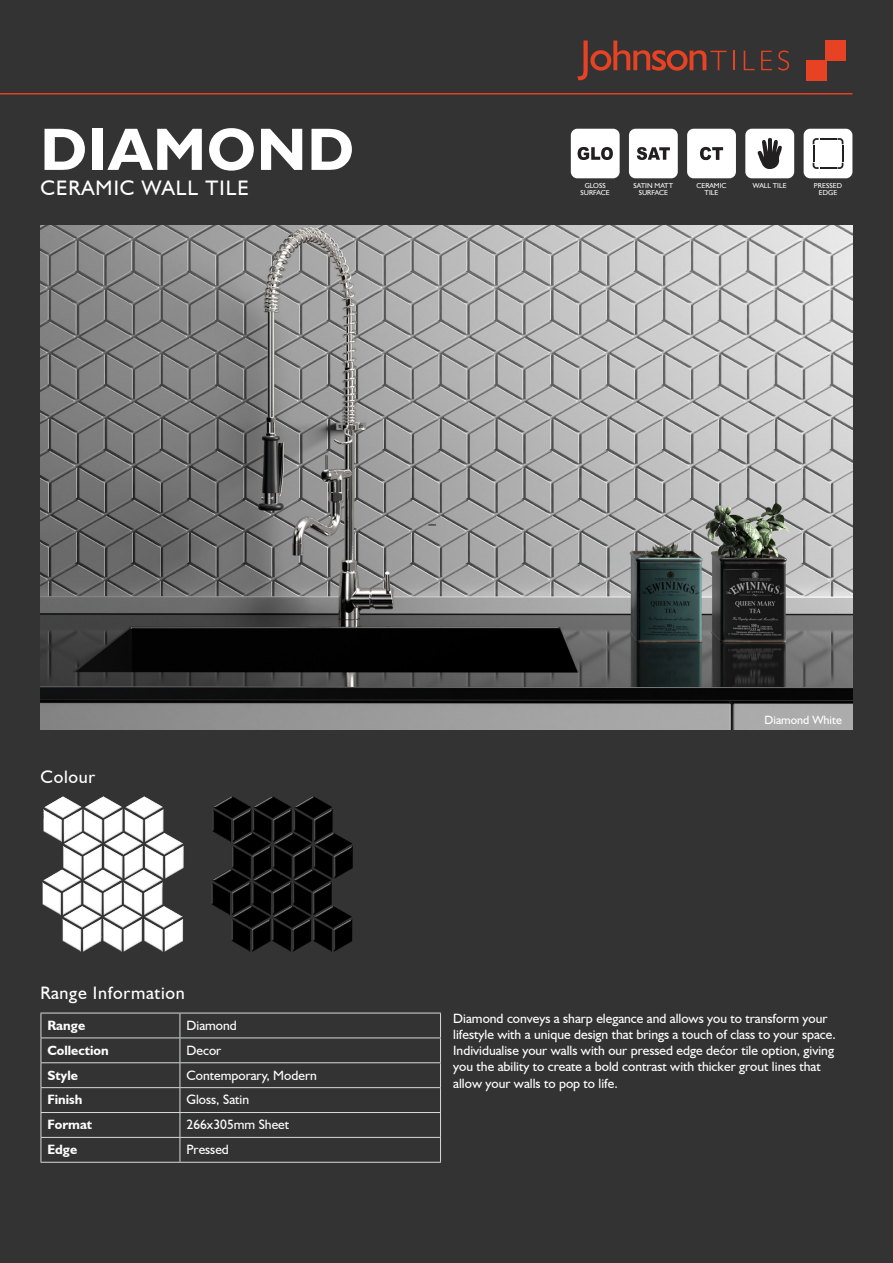
<style>
.page{position:relative;width:893px;height:1263px;background:#323332}
.page>*{position:absolute;margin:0;border:0;box-sizing:border-box;transform-origin:0 0}
.t1{font:700 60.15px "Humanist 521 BT";letter-spacing:.02em;color:#fff}
.t2{font:21px "Humanist 521 BT";letter-spacing:.05em;color:#fff}
.t3{font:18px "Humanist 521 BT";letter-spacing:.04em;color:#fff}
.t4{font:13.5px/16.2px "Humanist 521 BT";color:#fff}
.t5{font:700 13.5px "Humanist 521 BT";color:#fff}
.t6{font:12px "Humanist 521 BT";color:#fff}
.t7{font:7.2px "Humanist 521 W01";color:#fff}
</style>
<div class="page">
<hr style="left:0;top:93px;width:852px;height:1px;background:#e74125">
<svg style="left:577px;top:41px;width:150px;height:39px"></svg>
<svg style="left:733px;top:51px;width:2px;height:19px"></svg>
<svg style="left:744px;top:51px;width:10px;height:19px"></svg>
<svg style="left:761px;top:51px;width:11px;height:19px"></svg>
<svg style="left:778px;top:50px;width:11px;height:21px"></svg>
<div style="left:825px;top:41px;width:21px;height:20px;background:#e74224"></div>
<div style="left:806px;top:60px;width:20px;height:20px;background:#e74224"></div>
<div style="left:629px;top:129px;width:49px;height:49px;background:#fff;border-radius:7px"></div>
<svg style="left:637px;top:147px;width:33px;height:13px"></svg>
<div style="left:571px;top:129px;width:49px;height:49px;background:#fff;border-radius:7px"></div>
<svg style="left:578px;top:147px;width:35px;height:13px"></svg>
<div style="left:804px;top:129px;width:48px;height:49px;background:#fff;border-radius:7px"></div>
<svg style="left:813px;top:138px;width:30px;height:31px"></svg>
<div style="left:687px;top:129px;width:49px;height:49px;background:#fff;border-radius:7px"></div>
<svg style="left:700px;top:147px;width:23px;height:13px"></svg>
<div style="left:745px;top:129px;width:49px;height:49px;background:#fff;border-radius:7px"></div>
<svg style="left:757px;top:138px;width:25px;height:31px"></svg>
<img style="left:40px;top:225px;width:812px;height:504px">
<hr style="left:40px;top:1013px;width:140px;height:1px;background:#d9dadc">
<hr style="left:180px;top:1013px;width:261px;height:1px;background:#d9dadc">
<hr style="left:40px;top:1037px;width:140px;height:1px;background:#d9dadc">
<hr style="left:180px;top:1037px;width:261px;height:1px;background:#d9dadc">
<hr style="left:40px;top:1062px;width:140px;height:1px;background:#d9dadc">
<hr style="left:180px;top:1062px;width:261px;height:1px;background:#d9dadc">
<hr style="left:40px;top:1087px;width:140px;height:1px;background:#d9dadc">
<hr style="left:180px;top:1087px;width:261px;height:1px;background:#d9dadc">
<hr style="left:40px;top:1112px;width:140px;height:1px;background:#d9dadc">
<hr style="left:180px;top:1112px;width:261px;height:1px;background:#d9dadc">
<hr style="left:40px;top:1137px;width:140px;height:1px;background:#d9dadc">
<svg style="left:41px;top:1013px;width:1px;height:149px"></svg>
<hr style="left:180px;top:1137px;width:261px;height:1px;background:#d9dadc">
<svg style="left:179px;top:1013px;width:1px;height:149px"></svg>
<svg style="left:440px;top:1013px;width:1px;height:149px"></svg>
<hr style="left:40px;top:1162px;width:140px;height:1px;background:#d9dadc">
<hr style="left:180px;top:1162px;width:261px;height:1px;background:#d9dadc">
<img style="left:42px;top:796px;width:142px;height:156px">
<img style="left:211px;top:796px;width:142px;height:156px">
<p class="t1" style="left:40px;top:112px;width:315px">DIAMOND</p>
<p class="t2" style="left:40px;top:175px;width:210px">CERAMIC WALL TILE</p>
<p class="t7" style="left:585px;top:181px;width:22px">GLOSS</p>
<p class="t7" style="left:581px;top:188px;width:31px">SURFACE</p>
<p class="t7" style="left:634px;top:181px;width:41px">SATIN MATT</p>
<p class="t7" style="left:639px;top:188px;width:31px">SURFACE</p>
<p class="t7" style="left:696px;top:181px;width:32px">CERAMIC</p>
<p class="t7" style="left:705px;top:188px;width:15px">TILE</p>
<p class="t7" style="left:753px;top:181px;width:35px">WALL TILE</p>
<p class="t7" style="left:814px;top:181px;width:30px">PRESSED</p>
<p class="t7" style="left:819px;top:188px;width:20px">EDGE</p>
<p class="t3" style="left:40px;top:766px;width:56px">Colour</p>
<p class="t3" style="left:40px;top:982px;width:146px">Range Information</p>
<p class="t5" style="left:48px;top:1017px;width:39px">Range</p>
<p class="t4" style="left:187px;top:1017px;width:52px">Diamond</p>
<p class="t5" style="left:48px;top:1042px;width:63px">Collection</p>
<p class="t4" style="left:187px;top:1042px;width:36px">Decor</p>
<p class="t5" style="left:48px;top:1066px;width:32px">Style</p>
<p class="t4" style="left:187px;top:1067px;width:132px">Contemporary, Modern</p>
<p class="t5" style="left:48px;top:1091px;width:36px">Finish</p>
<p class="t4" style="left:187px;top:1091px;width:64px">Gloss, Satin</p>
<p class="t5" style="left:48px;top:1116px;width:46px">Format</p>
<p class="t4" style="left:187px;top:1116px;width:104px">266x305mm Sheet</p>
<p class="t5" style="left:48px;top:1141px;width:31px">Edge</p>
<p class="t4" style="left:187px;top:1141px;width:44px">Pressed</p>
<p class="t6" style="left:765px;top:712px;width:79px">Diamond White</p>
<p class="t4" style="left:453px;top:1010px;width:384px">Diamond conveys a sharp elegance and allows you to transform your lifestyle with a unique design that brings a touch of class to your space.<br>Individualise your walls with our pressed edge dećor tile option, giving you the ability to create a bold contrast with thicker grout lines that allow your walls to pop to life.</p>
</div>
